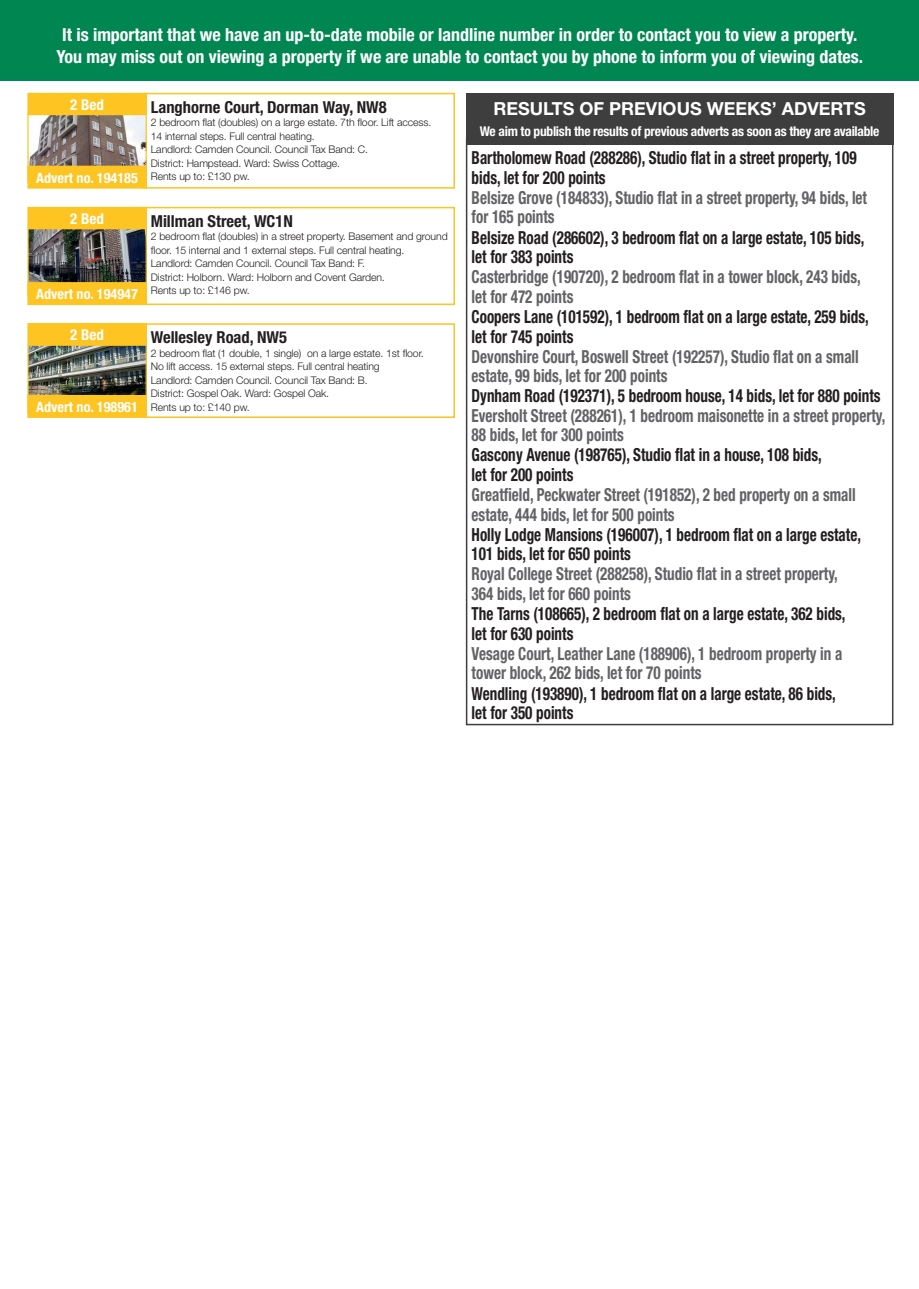
<style>
.page{position:relative;width:919px;height:1289px;background:#fff}
.page>*{position:absolute;margin:0;border:0;box-sizing:border-box;transform-origin:0 0}
.t1{font:700 condensed 18px/19.5px "Helvetica Neue";color:#636366;scale:.84 1}
.t2{font:700 condensed 18px/19.5px "Helvetica Neue";color:#231f20;scale:.84 1}
.t3{font:700 condensed 18px/21.6px "Helvetica Neue";color:#fff;text-align:center}
.t4{font:700 18px "Helvetica Neue";color:#fff}
.t5{font:700 condensed 16.5px "Helvetica Neue";color:#231f20}
.t6{font:700 condensed 15px "Helvetica Neue";color:#fff}
.t7{font:700 condensed 14.25px "Helvetica Neue";color:#fff}
.t8{font:700 condensed 13.5px "Helvetica Neue";letter-spacing:-.02em;color:#fff}
.t9{font:300 10.5px/13.5px "Helvetica Neue";letter-spacing:-.01em;color:#231f20}
</style>
<div class="page">
<div style="left:466px;top:93px;width:427px;height:51px;background:#3e3e3f"></div>
<div style="left:0;top:0;width:918px;height:81px;background:#008751"></div>
<div style="left:143px;top:93px;width:312px;height:96px;border:2px solid #fec422"></div>
<img style="left:29px;top:116px;width:116px;height:50px">
<div style="left:27px;top:114px;width:120px;height:69px;border:1px solid #fec422"></div>
<div style="left:28px;top:166px;width:118px;height:22px;background:#fec422"></div>
<div style="left:27px;top:166px;width:120px;height:23px;border:1px solid #fec422"></div>
<div style="left:28px;top:93px;width:118px;height:21px;background:#fec422"></div>
<div style="left:27px;top:93px;width:120px;height:22px;border:1px solid #fec422"></div>
<div style="left:143px;top:207px;width:312px;height:98px;border:2px solid #fec422"></div>
<img style="left:29px;top:230px;width:116px;height:52px">
<div style="left:27px;top:228px;width:120px;height:69px;border:1px solid #fec422"></div>
<div style="left:28px;top:283px;width:118px;height:21px;background:#fec422"></div>
<div style="left:27px;top:282px;width:120px;height:23px;border:1px solid #fec422"></div>
<div style="left:28px;top:207px;width:118px;height:21px;background:#fec422"></div>
<div style="left:27px;top:207px;width:120px;height:22px;border:1px solid #fec422"></div>
<div style="left:143px;top:323px;width:312px;height:95px;border:2px solid #fec422"></div>
<img style="left:29px;top:346px;width:116px;height:49px">
<div style="left:27px;top:344px;width:120px;height:69px;border:1px solid #fec422"></div>
<div style="left:28px;top:395px;width:118px;height:22px;background:#fec422"></div>
<div style="left:27px;top:395px;width:120px;height:23px;border:1px solid #fec422"></div>
<div style="left:28px;top:324px;width:118px;height:21px;background:#fec422"></div>
<div style="left:27px;top:323px;width:120px;height:22px;border:1px solid #fec422"></div>
<h1 class="t3" style="left:57px;top:24px;width:807px">It is important that we have an up-to-date mobile or landline number in order to contact you to view a property.<br>You may miss out on viewing a property if we are unable to contact you by phone to inform you of viewing dates.</h1>
<h3 class="t6" style="left:70px;top:95px;width:35px">2 Bed</h3>
<h2 class="t5" style="left:151px;top:97px;width:237px">Langhorne Court, Dorman Way, NW8</h2>
<p class="t9" style="left:151px;top:115px;width:282px">2 bedroom flat (doubles) on a large estate. 7th floor. Lift access.<br>14 internal steps. Full central heating.<br>Landlord: Camden Council. Council Tax Band: C.<br>District: Hampstead. Ward: Swiss Cottage.<br>Rents up to: £130 pw.</p>
<h3 class="t7" style="left:36px;top:169px;width:103px">Advert no. 194185</h3>
<h3 class="t6" style="left:70px;top:209px;width:35px">2 Bed</h3>
<h2 class="t5" style="left:151px;top:211px;width:143px">Millman Street, WC1N</h2>
<p class="t9" style="left:151px;top:229px;width:298px">2 bedroom flat (doubles) in a street property. Basement and ground floor. 15 internal and 1 external steps. Full central heating.<br>Landlord: Camden Council. Council Tax Band: F.<br>District: Holborn. Ward: Holborn and Covent Garden.<br>Rents up to: £146 pw.</p>
<h3 class="t7" style="left:36px;top:285px;width:103px">Advert no. 194947</h3>
<h3 class="t6" style="left:70px;top:326px;width:35px">2 Bed</h3>
<h2 class="t5" style="left:151px;top:327px;width:138px">Wellesley Road, NW5</h2>
<p class="t9" style="left:151px;top:346px;width:274px">2 bedroom flat (1 double, 1 single) on a large estate. 1st floor.<br>No lift access. 15 external steps. Full central heating Landlord: Camden Council. Council Tax Band: B.<br>District: Gospel Oak. Ward: Gospel Oak.<br>Rents up to: £140 pw.</p>
<h3 class="t7" style="left:36px;top:398px;width:103px">Advert no. 198961</h3>
<h1 class="t4" style="left:493px;top:98px;width:374px">RESULTS OF PREVIOUS WEEKS’ ADVERTS</h1>
<p class="t8" style="left:480px;top:123px;width:401px">We aim to publish the results of previous adverts as soon as they are available</p>
<h1 class="t2" style="left:471px;top:148px;width:460px">Bartholomew Road (288286), Studio flat in a street property, 109 bids, let for 200 points</h1>
<h1 class="t1" style="left:471px;top:187px;width:472px">Belsize Grove (184833), Studio flat in a street property, 94 bids, let for 165 points</h1>
<h1 class="t2" style="left:471px;top:227px;width:469px">Belsize Road (286602), 3 bedroom flat on a large estate, 105 bids, let for 383 points</h1>
<h1 class="t1" style="left:471px;top:267px;width:464px">Casterbridge (190720), 2 bedroom flat in a tower block, 243 bids, let for 472 points</h1>
<h1 class="t2" style="left:471px;top:307px;width:474px">Coopers Lane (101592), 1 bedroom flat on a large estate, 259 bids, let for 745 points</h1>
<h1 class="t1" style="left:471px;top:346px;width:462px">Devonshire Court, Boswell Street (192257), Studio flat on a small estate, 99 bids, let for 200 points</h1>
<h1 class="t2" style="left:471px;top:386px;width:488px">Dynham Road (192371), 5 bedroom house, 14 bids, let for 880 points</h1>
<h1 class="t1" style="left:471px;top:405px;width:494px">Eversholt Street (288261), 1 bedroom maisonette in a street property,<br>88 bids, let for 300 points</h1>
<h1 class="t2" style="left:471px;top:445px;width:418px">Gascony Avenue (198765), Studio flat in a house, 108 bids, let for 200 points</h1>
<h1 class="t1" style="left:471px;top:484px;width:459px">Greatfield, Peckwater Street (191852), 2 bed property on a small estate, 444 bids, let for 500 points</h1>
<h1 class="t2" style="left:471px;top:524px;width:465px">Holly Lodge Mansions (196007), 1 bedroom flat on a large estate,<br>101 bids, let for 650 points</h1>
<h1 class="t1" style="left:471px;top:564px;width:437px">Royal College Street (288258), Studio flat in a street property,<br>364 bids, let for 660 points</h1>
<h1 class="t2" style="left:471px;top:603px;width:446px">The Tarns (108665), 2 bedroom flat on a large estate, 362 bids, let for 630 points</h1>
<h1 class="t1" style="left:471px;top:643px;width:443px">Vesage Court, Leather Lane (188906), 1 bedroom property in a tower block, 262 bids, let for 70 points</h1>
<h1 class="t2" style="left:471px;top:683px;width:435px">Wendling (193890), 1 bedroom flat on a large estate, 86 bids, let for 350 points</h1>
</div>
